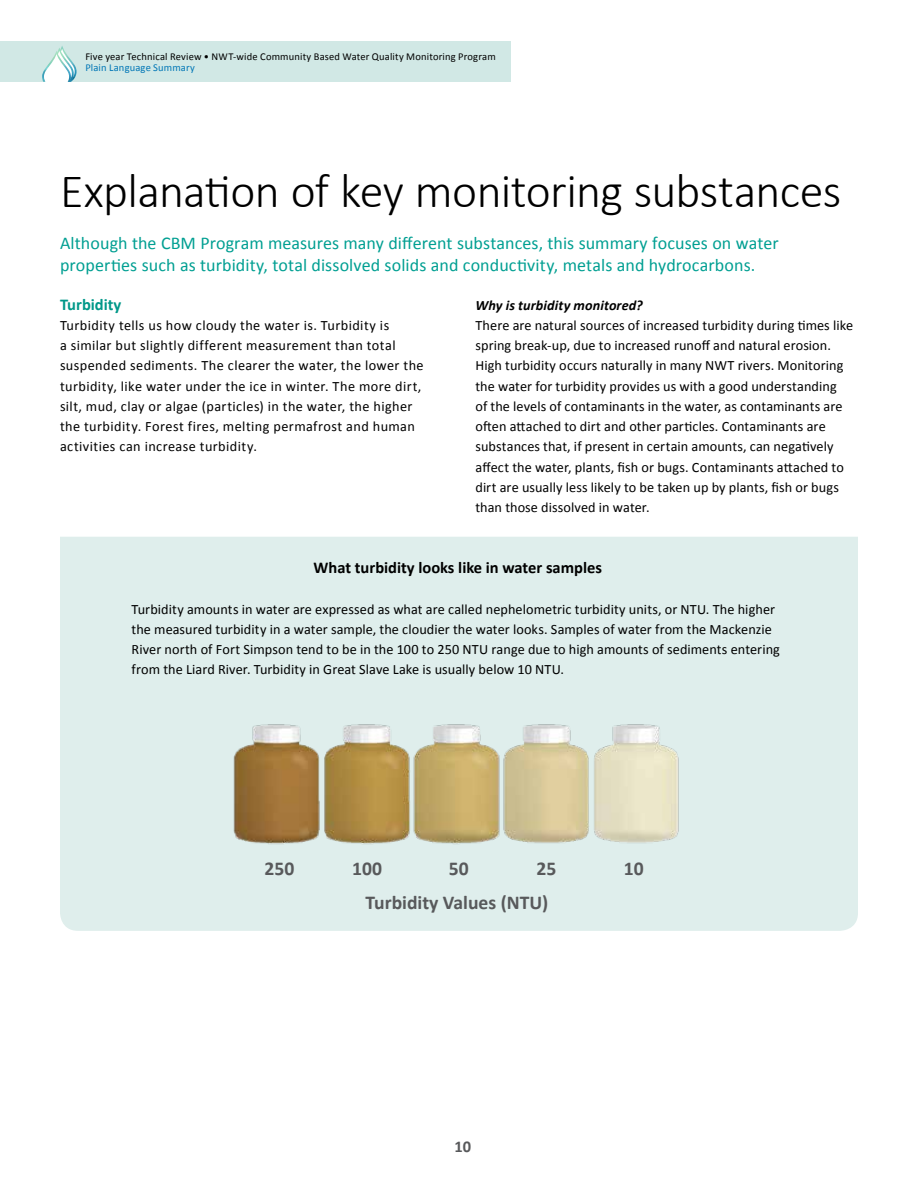
<style>
.page{position:relative;width:918px;height:1188px;background:#fff}
.page>*{position:absolute;margin:0;border:0;box-sizing:border-box;transform-origin:0 0}
.t1{font:300 48px "Calibri";letter-spacing:-.015em;color:#000}
.t2{font:700 19.65px "Calibri";color:#58595b}
.t3{font:18px/22.5px "Calibri";letter-spacing:.005em;color:#009f92}
.t4{font:700 16.5px "Calibri";color:#000}
.t5{font:700 16.5px "Calibri";color:#009889}
.t6{font:700 16.5px "Calibri";color:#58595b}
.t7{font:14.25px/20.2px "Calibri";letter-spacing:.005em;color:#000}
.t8{font:14.25px/20.2px "Calibri";letter-spacing:.03em;color:#000}
.t9{font:italic 700 14.25px "Calibri";letter-spacing:.005em;color:#000}
.t10{font:10.5px "Calibri";letter-spacing:.015em;color:#000}
.t11{font:10.5px "Calibri";letter-spacing:.015em;color:#0076b6}
</style>
<div class="page">
<div style="left:0;top:41px;width:511px;height:41px;background:#d1e8e5"></div>
<img style="left:61px;top:46px;width:16px;height:31px">
<img style="left:59px;top:48px;width:15px;height:1px">
<img style="left:42px;top:70px;width:2px;height:12px">
<svg style="left:44px;top:49px;width:31px;height:33px"></svg>
<div style="left:60px;top:537px;width:798px;height:394px;background:#dfeeec"></div>
<img style="left:231px;top:718px;width:452px;height:134px">
<p class="t10" style="left:85px;top:50px;width:412px">Five year Technical Review • NWT-wide Community Based Water Quality Monitoring Program</p>
<p class="t11" style="left:85px;top:61px;width:111px">Plain Language Summary</p>
<h1 class="t1" style="left:60px;top:161px;width:783px">Explanation of key monitoring substances</h1>
<p class="t3" style="left:60px;top:230px;width:720px">Although the CBM Program measures many different substances, this summary focuses on water properties such as turbidity, total dissolved solids and conductivity, metals and hydrocarbons.</p>
<p class="t5" style="left:60px;top:294px;width:63px">Turbidity</p>
<p class="t8" style="left:60px;top:314px;width:365px">Turbidity tells us how cloudy the water is. Turbidity is<br>a similar but slightly different measurement than total suspended sediments. The clearer the water, the lower the turbidity, like water under the ice in winter. The more dirt, silt, mud, clay or algae (particles) in the water, the higher the turbidity. Forest fires, melting permafrost and human activities can increase turbidity.</p>
<p class="t9" style="left:476px;top:296px;width:169px">Why is turbidity monitored?</p>
<p class="t7" style="left:476px;top:314px;width:379px">There are natural sources of increased turbidity during times like spring break-up, due to increased runoff and natural erosion.<br>High turbidity occurs naturally in many NWT rivers. Monitoring the water for turbidity provides us with a good understanding<br>of the levels of contaminants in the water, as contaminants are often attached to dirt and other particles. Contaminants are substances that, if present in certain amounts, can negatively affect the water, plants, fish or bugs. Contaminants attached to dirt are usually less likely to be taken up by plants, fish or bugs than those dissolved in water.</p>
<p class="t4" style="left:314px;top:557px;width:290px">What turbidity looks like in water samples</p>
<p class="t7" style="left:132px;top:598px;width:650px">Turbidity amounts in water are expressed as what are called nephelometric turbidity units, or NTU. The higher the measured turbidity in a water sample, the cloudier the water looks. Samples of water from the Mackenzie River north of Fort Simpson tend to be in the 100 to 250 NTU range due to high amounts of sediments entering from the Liard River. Turbidity in Great Slave Lake is usually below 10 NTU.</p>
<h2 class="t2" style="left:265px;top:857px;width:31px">250</h2>
<h2 class="t2" style="left:352px;top:857px;width:31px">100</h2>
<h2 class="t2" style="left:449px;top:857px;width:21px">50</h2>
<h2 class="t2" style="left:537px;top:857px;width:21px">25</h2>
<h2 class="t2" style="left:624px;top:857px;width:21px">10</h2>
<h2 class="t2" style="left:366px;top:891px;width:184px">Turbidity Values (NTU)</h2>
<p class="t6" style="left:454px;top:1137px;width:18px">10</p>
</div>
